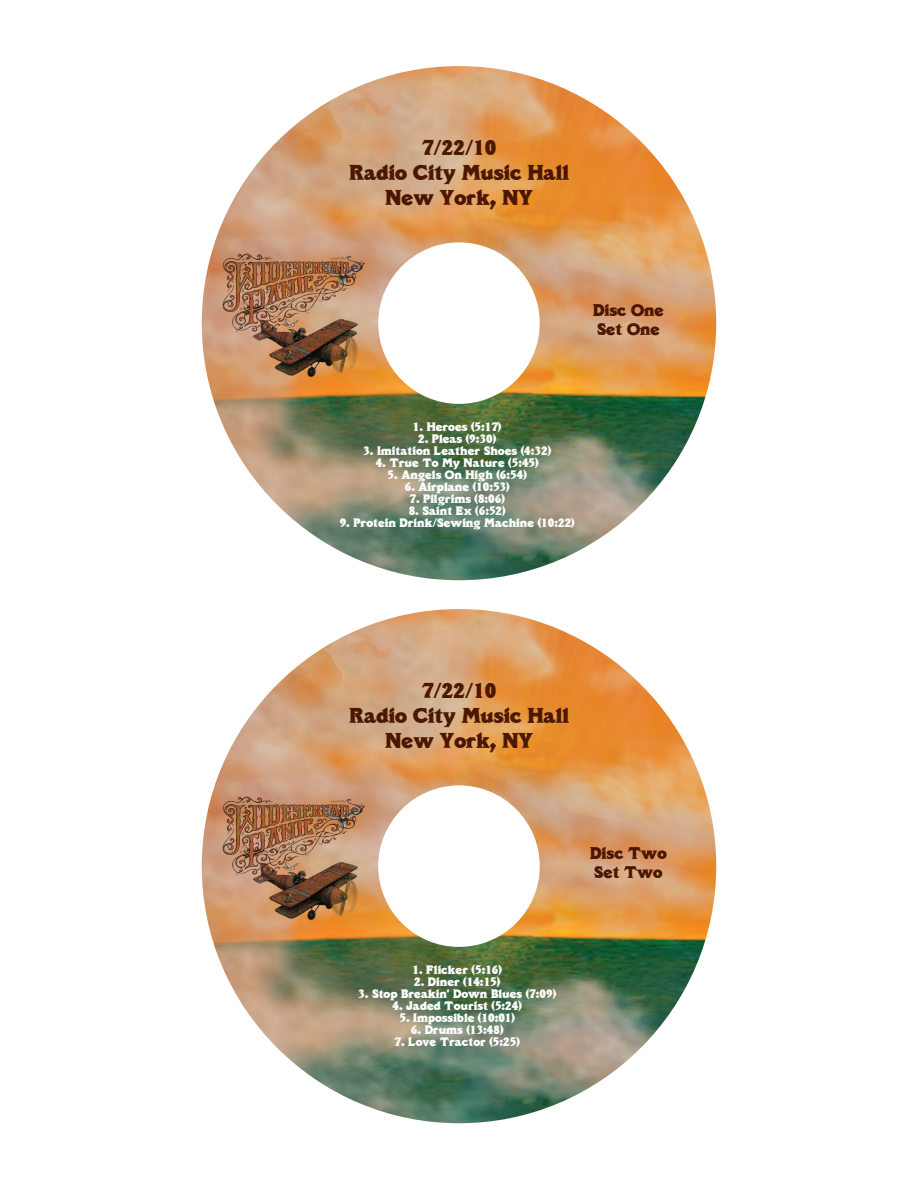
<style>
.page{position:relative;width:918px;height:1188px;background:#fff}
.page>*{position:absolute;margin:0;border:0;box-sizing:border-box;transform-origin:0 0}
.t1{font:21px/25.2px "Crimmon";color:#4b1700;text-align:center}
.t2{font:16.5px/19.8px "Crimmon";color:#4b1700}
.t3{font:12px "Crimmon";color:#fff}
</style>
<div class="page">
<img style="left:202px;top:66px;width:514px;height:514px;border-radius:257px">
<div style="left:378px;top:242px;width:162px;height:162px;background:#fff;border-radius:50%"></div>
<img style="left:240px;top:335px;width:126px;height:43px">
<img style="left:219px;top:248px;width:148px;height:87px">
<img style="left:202px;top:609px;width:514px;height:514px;border-radius:257px">
<div style="left:378px;top:785px;width:162px;height:162px;background:#fff;border-radius:50%"></div>
<img style="left:240px;top:878px;width:126px;height:43px">
<img style="left:219px;top:791px;width:148px;height:87px">
<h1 class="t1" style="left:349px;top:134px;width:221px">7/22/10<br>Radio City Music Hall<br>New York, NY</h1>
<h2 class="t2" style="left:593px;top:300px;width:72px">Disc One<br>Set One</h2>
<p class="t3" style="left:413px;top:420px;width:90px">1. Heroes (5:17)</p>
<p class="t3" style="left:418px;top:432px;width:80px">2. Pleas (9:30)</p>
<p class="t3" style="left:363px;top:444px;width:189px">3. Imitation Leather Shoes (4:32)</p>
<p class="t3" style="left:376px;top:456px;width:164px">4. True To My Nature (5:45)</p>
<p class="t3" style="left:388px;top:468px;width:141px">5. Angels On High (6:54)</p>
<p class="t3" style="left:405px;top:480px;width:106px">6. Airplane (10:53)</p>
<p class="t3" style="left:409px;top:492px;width:97px">7. Pilgrims (8:06)</p>
<p class="t3" style="left:409px;top:504px;width:99px">8. Saint Ex (6:52)</p>
<p class="t3" style="left:340px;top:516px;width:237px">9. Protein Drink/Sewing Machine (10:22)</p>
<h1 class="t1" style="left:349px;top:677px;width:221px">7/22/10<br>Radio City Music Hall<br>New York, NY</h1>
<h2 class="t2" style="left:590px;top:843px;width:78px">Disc Two<br>Set Two</h2>
<p class="t3" style="left:412px;top:963px;width:91px">1. Flicker (5:16)</p>
<p class="t3" style="left:414px;top:975px;width:88px">2. Diner (14:15)</p>
<p class="t3" style="left:358px;top:987px;width:199px">3. Stop Breakin' Down Blues (7:09)</p>
<p class="t3" style="left:392px;top:999px;width:131px">4. Jaded Tourist (5:24)</p>
<p class="t3" style="left:399px;top:1011px;width:117px">5. Impossible (10:01)</p>
<p class="t3" style="left:411px;top:1023px;width:94px">6. Drums (13:48)</p>
<p class="t3" style="left:395px;top:1035px;width:127px">7. Love Tractor (5:25)</p>
</div>
